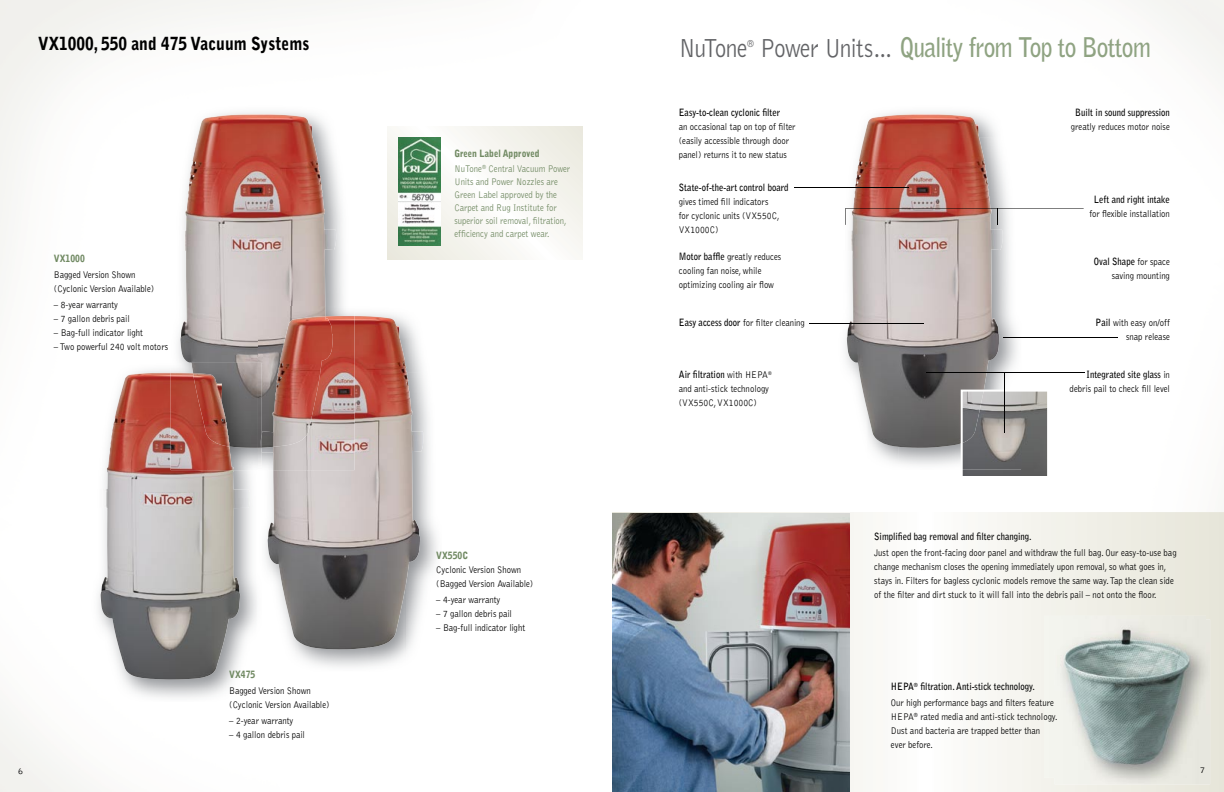
<style>
.page{position:relative;width:1224px;height:792px;background:#fff}
.page>*{position:absolute;margin:0;border:0;box-sizing:border-box;transform-origin:0 0}
.t1{font:700 27px "Bell Gothic";letter-spacing:-.035em;color:#8fa382;scale:.87 1}
.t2{font:300 27px "Bell Gothic";letter-spacing:-.055em;color:#636467;scale:.87 1}
.t3{font:900 18px "Bell Gothic";color:#000;scale:.87 1}
.t4{font:300 10px/14px "Bell Gothic";color:#000;scale:.87 1}
.t5{font:300 10px/13px "Bell Gothic";color:#708962;scale:.87 1}
.t6{font:700 10px "Bell Gothic";color:#000;scale:.87 1}
.t7{font:900 10px "Bell Gothic";color:#708962;scale:.87 1}
.t8{font:300 9.9px "Bell Gothic";color:#636467;scale:.87 1}
.t9{font:300 9px "Bell Gothic";color:#000}
.s1{font-weight:900}
.s2{font-weight:300;color:#636467}
.s3{font-weight:700}
</style>
<div class="page">
<img style="left:0;top:0;width:1224px;height:792px">
<svg style="left:612px;top:512px;width:612px;height:280px"></svg>
<svg style="left:387px;top:126px;width:196px;height:134px"></svg>
<img style="left:171px;top:104px;width:165px;height:259px">
<img style="left:173px;top:114px;width:163px;height:249px">
<img style="left:355px;top:306px;width:87px;height:33px">
<img style="left:400px;top:339px;width:42px;height:34px">
<img style="left:406px;top:372px;width:36px;height:299px">
<img style="left:262px;top:470px;width:36px;height:201px">
<img style="left:370px;top:649px;width:36px;height:22px">
<img style="left:298px;top:649px;width:72px;height:22px">
<img style="left:258px;top:306px;width:67px;height:57px">
<img style="left:268px;top:397px;width:156px;height:252px">
<img style="left:262px;top:316px;width:93px;height:154px">
<img style="left:262px;top:316px;width:71px;height:132px">
<img style="left:837px;top:104px;width:184px;height:33px">
<img style="left:837px;top:137px;width:31px;height:333px">
<img style="left:998px;top:137px;width:23px;height:100px">
<img style="left:998px;top:237px;width:23px;height:153px">
<img style="left:868px;top:448px;width:30px;height:22px">
<img style="left:898px;top:448px;width:63px;height:22px">
<img style="left:840px;top:114px;width:158px;height:334px">
<img style="left:91px;top:363px;width:171px;height:339px">
<img style="left:171px;top:363px;width:91px;height:107px">
<img style="left:191px;top:363px;width:67px;height:85px">
<svg style="left:261px;top:434px;width:1px;height:19px"></svg>
<img style="left:92px;top:373px;width:110px;height:307px">
<img style="left:171px;top:373px;width:63px;height:97px">
<img style="left:193px;top:373px;width:36px;height:74px">
<svg style="left:961px;top:390px;width:88px;height:88px;background:#8f8e8d"></svg>
<img style="left:1055px;top:619px;width:155px;height:165px">
<img style="left:1044px;top:616px;width:162px;height:162px">
<img style="left:1055px;top:619px;width:151px;height:159px">
<img style="left:612px;top:513px;width:238px;height:279px">
<img style="left:399px;top:138px;width:42px;height:108px">
<hr style="left:794px;top:187px;width:115px;height:1px;background:#000">
<hr style="left:809px;top:323px;width:115px;height:1px;background:#000">
<hr style="left:1003px;top:338px;width:115px;height:1px;background:#000">
<hr style="left:926px;top:373px;width:158px;height:1px;background:#000">
<svg style="left:845px;top:208px;width:239px;height:17px"></svg>
<hr style="left:1005px;top:373px;width:1px;height:59px;background:#000">
<h2 class="t3" style="left:38px;top:33px;width:313px">VX1000, 550 and 475 Vacuum Systems</h2>
<p class="t7" style="left:54px;top:253px;width:37px">VX1000</p>
<p class="t4" style="left:54px;top:268px;width:117px">Bagged Version Shown (Cyclonic Version Available)</p>
<p class="t4" style="left:54px;top:298px;width:75px">– 8-year warranty</p>
<p class="t4" style="left:54px;top:312px;width:89px">– 7 gallon debris pail</p>
<p class="t4" style="left:54px;top:326px;width:104px">– Bag-full indicator light</p>
<p class="t4" style="left:54px;top:340px;width:133px">– Two powerful 240 volt motors</p>
<p class="t7" style="left:229px;top:669px;width:32px">VX475</p>
<p class="t4" style="left:229px;top:684px;width:117px">Bagged Version Shown (Cyclonic Version Available)</p>
<p class="t4" style="left:229px;top:714px;width:75px">– 2-year warranty</p>
<p class="t4" style="left:229px;top:728px;width:89px">– 4 gallon debris pail</p>
<p class="t5" style="left:454px;top:147px;width:135px;line-height:14.8px"><span class="s1">Green Label Approved<br></span>NuTone<sup>®</sup> Central Vacuum Power</p>
<p class="t5" style="left:454px;top:176px;width:131px">Units and Power Nozzles are<br>Green Label approved by the<br>Carpet and Rug Institute for superior soil removal, filtration, efficiency and carpet wear.</p>
<p class="t7" style="left:436px;top:550px;width:38px">VX550C</p>
<p class="t4" style="left:436px;top:563px;width:113px">Cyclonic Version Shown (Bagged Version Available)</p>
<p class="t4" style="left:436px;top:593px;width:75px">– 4-year warranty</p>
<p class="t4" style="left:436px;top:607px;width:89px">– 7 gallon debris pail</p>
<p class="t4" style="left:436px;top:621px;width:104px">– Bag-full indicator light</p>
<h1 class="t2" style="left:679px;top:34px;width:80px">NuTone</h1>
<p class="t8" style="left:747px;top:38px;width:9px">®</p>
<h1 class="t1" style="left:760px;top:31px;width:451px"><span class="s2">Power Units…</span> Quality from Top to Bottom</h1>
<p class="t6" style="left:679px;top:106px;width:118px">Easy-to-clean cyclonic filter</p>
<p class="t4" style="left:679px;top:120px;width:136px">an occasional tap on top of filter (easily accessible through door panel) returns it to new status</p>
<p class="t6" style="left:1075px;top:106px;width:110px">Built in sound suppression</p>
<p class="t4" style="left:1071px;top:120px;width:115px">greatly reduces motor noise</p>
<p class="t6" style="left:679px;top:181px;width:127px">State-of-the-art control board</p>
<p class="t4" style="left:679px;top:195px;width:117px">gives timed fill indicators for cyclonic units (VX550C,<br>VX1000C)</p>
<p class="t6" style="left:1094px;top:193px;width:89px">Left and right intake</p>
<p class="t4" style="left:1089px;top:207px;width:94px">for flexible installation</p>
<p class="t4" style="left:679px;top:250px;width:119px"><span class="s3">Motor baffle</span> greatly reduces cooling fan noise, while optimizing cooling air flow</p>
<p class="t4" style="left:1094px;top:255px;width:89px;text-align:right"><span class="s3">Oval Shape</span> for space saving mounting</p>
<p class="t4" style="left:679px;top:315px;width:146px"><span class="s3">Easy access door</span> for filter cleaning</p>
<p class="t4" style="left:1096px;top:315px;width:87px;text-align:right"><span class="s3">Pail</span> with easy on/off snap release</p>
<p class="t4" style="left:679px;top:368px;width:108px"><span class="s3">Air filtration</span> with HEPA<sup>® </sup>and anti-stick technology (VX550C, VX1000C)</p>
<p class="t4" style="left:1070px;top:368px;width:117px;text-align:right"><span class="s3">Integrated site glass</span> in debris pail to check fill level</p>
<p class="t6" style="left:874px;top:531px;width:182px">Simplified bag removal and filter changing.</p>
<p class="t4" style="left:874px;top:546px;width:349px">Just open the front-facing door panel and withdraw the full bag. Our easy-to-use bag change mechanism closes the opening immediately upon removal, so what goes in, stays in. Filters for bagless cyclonic models remove the same way. Tap the clean side of the filter and dirt stuck to it will fall into the debris pail – not onto the floor.</p>
<p class="t4" style="left:891px;top:680px;width:189px;line-height:15.8px"><span class="s3">HEPA</span><sup>®</sup> <span class="s3">filtration. Anti-stick technology.<br></span>Our high performance bags and filters feature</p>
<p class="t4" style="left:891px;top:710px;width:193px">HEPA<sup>®</sup> rated media and anti-stick technology.<br>Dust and bacteria are trapped better than ever before.</p>
<p class="t9" style="left:18px;top:766px;width:7px">6</p>
<p class="t9" style="left:1200px;top:765px;width:7px">7</p>
</div>
